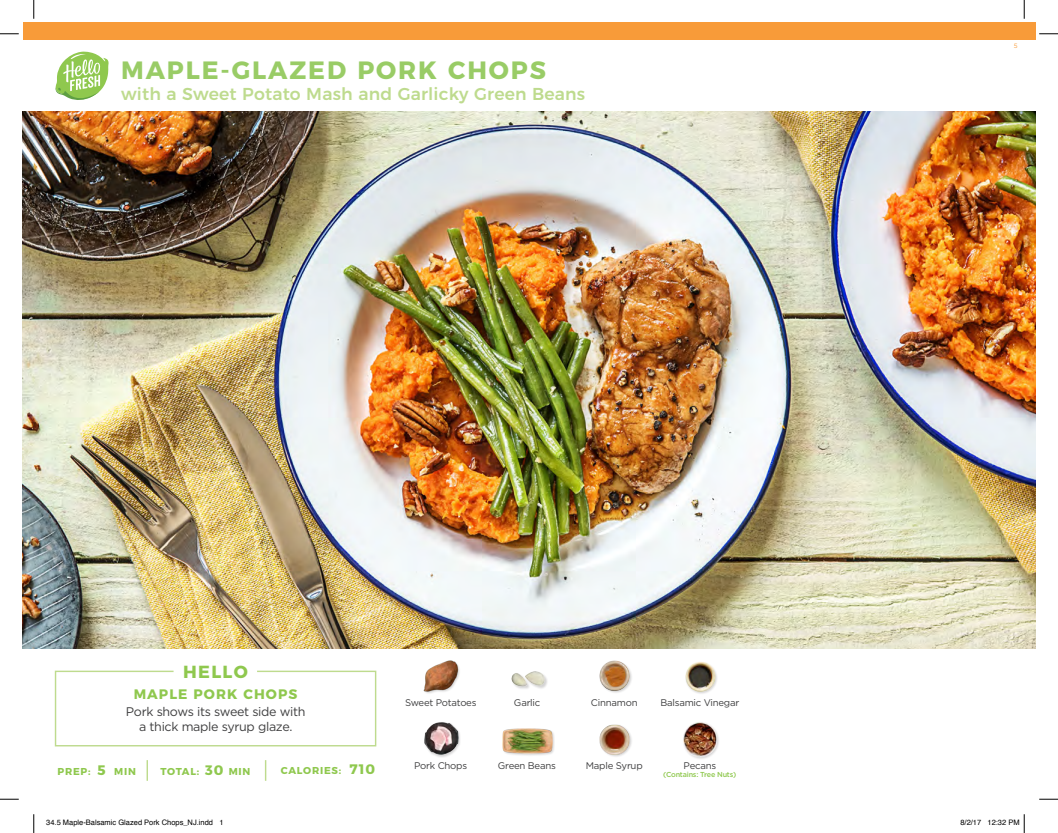
<style>
.page{position:relative;width:1058px;height:833px;background:#fff}
.page>*{position:absolute;margin:0;border:0;box-sizing:border-box;transform-origin:0 0}
.t1{font:700 25px "Montserrat";letter-spacing:.075em;color:#9c6}
.t2{font:700 17.5px "Montserrat";letter-spacing:.075em;color:#8fc84e}
.t3{font:500 17.25px "Montserrat";letter-spacing:.01em;color:#bedb8e}
.t4{font:700 13.75px "Montserrat";letter-spacing:.075em;color:#8fc84e}
.t5{font:12.5px/15px "Gotham";letter-spacing:-.025em;color:#3e3e3f;text-align:center}
.t6{font:700 10px "Montserrat";letter-spacing:.075em;color:#8fc84e}
.t7{font:9.62px "Gotham";letter-spacing:-.025em;color:#3e3e3f}
.t8{font:7.5px "Helvetica";color:#000}
.t9{font:500 7.25px "Gotham";letter-spacing:-.025em;color:#8fc84e}
.t10{font:6.25px "Gotham";color:#f89b39}
</style>
<div class="page">
<div style="left:23px;top:23px;width:1012px;height:17px;background:#f89b39"></div>
<img style="left:23px;top:112px;width:1012px;height:536px">
<svg style="left:54px;top:670px;width:323px;height:77px"></svg>
<img style="left:423px;top:660px;width:37px;height:33px">
<img style="left:511px;top:671px;width:36px;height:18px">
<img style="left:599px;top:660px;width:33px;height:33px">
<img style="left:599px;top:724px;width:33px;height:33px">
<div style="left:423px;top:721px;width:38px;height:37px;background:#231f20;opacity:.2"></div>
<img style="left:423px;top:721px;width:38px;height:35px">
<div style="left:502px;top:728px;width:53px;height:28px;background:#231f20;opacity:.2"></div>
<img style="left:502px;top:728px;width:50px;height:28px">
<img style="left:685px;top:662px;width:32px;height:32px">
<div style="left:682px;top:721px;width:38px;height:38px;background:#231f20;opacity:.2"></div>
<img style="left:682px;top:721px;width:38px;height:36px">
<hr style="left:146px;top:760px;width:2px;height:20px;background:#bedb8e">
<svg style="left:265px;top:760px;width:1px;height:20px"></svg>
<svg style="left:55px;top:51px;width:54px;height:49px"></svg>
<svg style="left:0;top:33px;width:19px;height:2px"></svg>
<svg style="left:1039px;top:33px;width:19px;height:2px"></svg>
<svg style="left:0;top:798px;width:19px;height:2px"></svg>
<svg style="left:1039px;top:798px;width:19px;height:2px"></svg>
<svg style="left:33px;top:0;width:2px;height:19px"></svg>
<svg style="left:33px;top:814px;width:2px;height:19px"></svg>
<svg style="left:1023px;top:0;width:2px;height:19px"></svg>
<svg style="left:1023px;top:814px;width:2px;height:19px"></svg>
<h1 class="t1" style="left:121px;top:50px;width:426px">MAPLE-GLAZED PORK CHOPS</h1>
<h3 class="t3" style="left:121px;top:80px;width:465px">with a Sweet Potato Mash and Garlicky Green Beans</h3>
<h2 class="t2" style="left:183px;top:657px;width:66px">HELLO</h2>
<h3 class="t4" style="left:134px;top:683px;width:165px">MAPLE PORK CHOPS</h3>
<p class="t5" style="left:126px;top:703px;width:181px">Pork shows its sweet side with a thick maple syrup glaze.</p>
<h3 class="t4" style="left:98px;top:759px;width:10px">5</h3>
<h3 class="t4" style="left:205px;top:759px;width:20px">30</h3>
<h3 class="t4" style="left:349px;top:758px;width:27px">710</h3>
<p class="t6" style="left:57px;top:763px;width:35px">PREP:</p>
<p class="t6" style="left:114px;top:763px;width:23px">MIN</p>
<p class="t6" style="left:161px;top:763px;width:40px">TOTAL:</p>
<p class="t6" style="left:229px;top:763px;width:23px">MIN</p>
<p class="t6" style="left:281px;top:762px;width:62px">CALORIES:</p>
<p class="t7" style="left:405px;top:696px;width:73px">Sweet Potatoes</p>
<p class="t7" style="left:514px;top:696px;width:28px">Garlic</p>
<p class="t7" style="left:660px;top:696px;width:80px">Balsamic Vinegar</p>
<p class="t7" style="left:591px;top:696px;width:48px">Cinnamon</p>
<p class="t7" style="left:414px;top:759px;width:55px">Pork Chops</p>
<p class="t7" style="left:498px;top:759px;width:59px">Green Beans</p>
<p class="t7" style="left:683px;top:759px;width:34px">Pecans</p>
<p class="t7" style="left:586px;top:759px;width:58px">Maple Syrup</p>
<p class="t9" style="left:663px;top:770px;width:74px">(Contains: Tree Nuts)</p>
<p class="t10" style="left:1013px;top:42px;width:5px">5</p>
<p class="t8" style="left:46px;top:817px;width:179px">34.5 Maple-Balsamic Glazed Pork Chops_NJ.indd 1</p>
<p class="t8" style="left:960px;top:817px;width:61px">8/2/17 12:32 PM</p>
</div>
